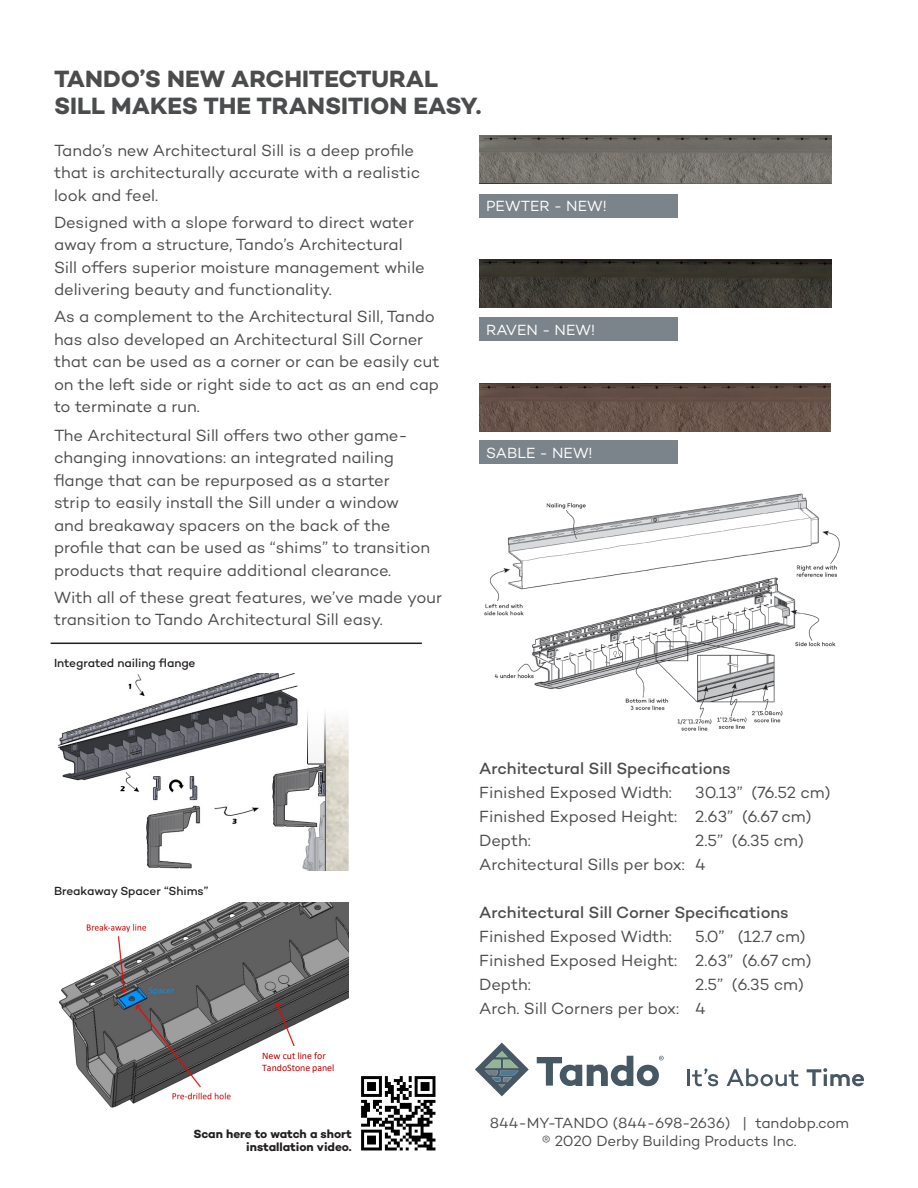
<style>
.page{position:relative;width:918px;height:1188px;background:#fff}
.page>*{position:absolute;margin:0;border:0;box-sizing:border-box;transform-origin:0 0}
.t1{font:700 24px/27px "Campton";color:#4b4c4d}
.t2{font:16.5px/22.5px "Campton";letter-spacing:-.005em;color:#4b4c4d}
.t3{font:500 16.5px "Campton";letter-spacing:-.005em;color:#4b4c4d}
.t4{font:15px "Campton";letter-spacing:-.005em;color:#4b4c4d}
.t5{font:15px "Campton";color:#fff}
.t6{font:500 12px "Campton";letter-spacing:-.005em;color:#231f20}
.t7{font:700 12px/13.5px "Campton";letter-spacing:-.005em;color:#231f20;text-align:right}
.t8{font:9.9px/11.9px "Calibri";color:#c00000}
</style>
<div class="page">
<div style="left:479px;top:194px;width:198px;height:23px;background:#7b848b"></div>
<div style="left:479px;top:318px;width:198px;height:23px;background:#7b848b"></div>
<div style="left:479px;top:441px;width:198px;height:23px;background:#7b848b"></div>
<svg style="left:475px;top:1043px;width:54px;height:53px"></svg>
<svg style="left:537px;top:1056px;width:127px;height:30px"></svg>
<hr style="left:687px;top:1069px;width:3px;height:17px;background:#475865">
<svg style="left:692px;top:1069px;width:26px;height:17px"></svg>
<svg style="left:727px;top:1069px;width:72px;height:17px"></svg>
<svg style="left:807px;top:1068px;width:57px;height:18px"></svg>
<hr style="left:51px;top:643px;width:371px;height:1px;background:#231f20">
<img style="left:479px;top:135px;width:352px;height:48px">
<img style="left:479px;top:259px;width:352px;height:49px">
<img style="left:479px;top:384px;width:351px;height:48px">
<img style="left:484px;top:493px;width:356px;height:238px">
<img style="left:59px;top:902px;width:290px;height:206px">
<div style="left:256px;top:1047px;width:87px;height:30px;background:#fff"></div>
<img style="left:57px;top:673px;width:292px;height:198px">
<img style="left:361px;top:1076px;width:75px;height:75px">
<p class="t1" style="left:54px;top:65px;width:429px">TANDO’S NEW ARCHITECTURAL<br>SILL MAKES THE TRANSITION EASY.</p>
<p class="t2" style="left:54px;top:138px;width:368px">Tando’s new Architectural Sill is a deep profile that is architecturally accurate with a realistic look and feel.</p>
<p class="t2" style="left:54px;top:210px;width:372px">Designed with a slope forward to direct water away from a structure, Tando’s Architectural Sill offers superior moisture management while delivering beauty and functionality.</p>
<p class="t2" style="left:54px;top:305px;width:387px">As a complement to the Architectural Sill, Tando has also developed an Architectural Sill Corner that can be used as a corner or can be easily cut on the left side or right side to act as an end cap to terminate a run.</p>
<p class="t2" style="left:54px;top:423px;width:378px">The Architectural Sill offers two other game&shy;changing innovations: an integrated nailing flange that can be repurposed as a starter<br>strip to easily install the Sill under a window and breakaway spacers on the back of the profile that can be used as “shims” to transition products that require additional clearance.</p>
<p class="t2" style="left:54px;top:585px;width:390px">With all of these great features, we’ve made your transition to Tando Architectural Sill easy.</p>
<p class="t5" style="left:486px;top:197px;width:122px">PEWTER - NEW!</p>
<p class="t5" style="left:486px;top:321px;width:110px">RAVEN - NEW!</p>
<p class="t5" style="left:486px;top:443px;width:108px">SABLE - NEW!</p>
<p class="t6" style="left:54px;top:655px;width:143px">Integrated nailing flange</p>
<p class="t6" style="left:54px;top:883px;width:156px">Breakaway Spacer “Shims”</p>
<p class="t8" style="left:262px;top:1049px;width:74px">New cut line for<br>TandoStone panel</p>
<p class="t7" style="left:193px;top:1127px;width:160px">Scan here to watch a short installation video.</p>
<p class="t3" style="left:479px;top:757px;width:253px">Architectural Sill Specifications</p>
<p class="t2" style="left:479px;top:780px;width:194px">Finished Exposed Width:</p>
<p class="t2" style="left:695px;top:780px;width:137px">30.13” (76.52 cm)</p>
<p class="t2" style="left:479px;top:804px;width:334px">Finished Exposed Height: 2.63” (6.67 cm)</p>
<p class="t2" style="left:479px;top:828px;width:53px">Depth:</p>
<p class="t2" style="left:695px;top:828px;width:110px">2.5” (6.35 cm)</p>
<p class="t2" style="left:479px;top:852px;width:228px">Architectural Sills per box: 4</p>
<p class="t3" style="left:479px;top:902px;width:311px">Architectural Sill Corner Specifications</p>
<p class="t2" style="left:479px;top:925px;width:194px">Finished Exposed Width:</p>
<p class="t2" style="left:695px;top:925px;width:112px">5.0” (12.7 cm)</p>
<p class="t2" style="left:479px;top:949px;width:334px">Finished Exposed Height: 2.63” (6.67 cm)</p>
<p class="t2" style="left:479px;top:973px;width:53px">Depth:</p>
<p class="t2" style="left:695px;top:973px;width:110px">2.5” (6.35 cm)</p>
<p class="t2" style="left:479px;top:997px;width:228px">Arch. Sill Corners per box: 4</p>
<p class="t4" style="left:490px;top:1113px;width:361px">844-MY-TANDO (844-698-2636) | tandobp.com</p>
<p class="t4" style="left:542px;top:1131px;width:256px">® 2020 Derby Building Products Inc.</p>
</div>
